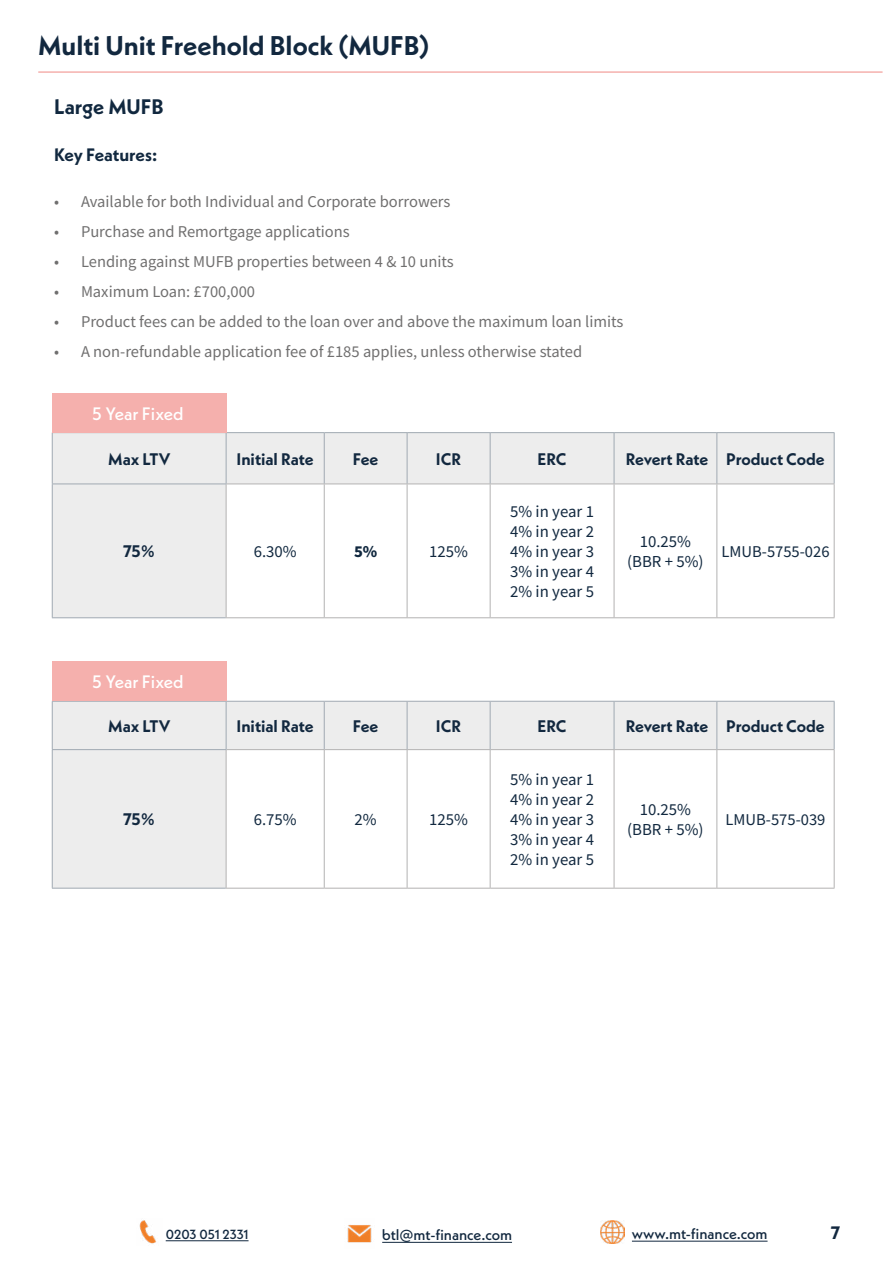
<style>
.page{position:relative;width:893px;height:1263px;background:#fff}
.page>*{position:absolute;margin:0;border:0;box-sizing:border-box;transform-origin:0 0}
.t1{font:700 27px "Neue Kabel";color:#12283f}
.t2{font:700 21px "Neue Kabel";color:#11283f}
.t3{font:500 18px "Neue Kabel";letter-spacing:-.005em;color:#fff}
.t4{font:700 18px "Neue Kabel";letter-spacing:-.005em;color:#11283f}
.t5{font:700 18px "Neue Kabel";color:#12283f}
.t6{font:16.8px/20.1px "Source Sans Pro";color:#11283f;text-align:justify}
.t7{font:700 16.8px "Neue Kabel";color:#12283f}
.t8{font:700 16.8px "Source Sans Pro";color:#11283f}
.t9{font:16.5px "Source Sans Pro";color:#706f6f}
.t10{font:16.5px "Source Sans Pro";color:#11283f}
.t11{font:500 15.15px "Neue Kabel";color:#12283f}
.t12{font:500 13.2px "Neue Kabel";letter-spacing:-.01em;color:#12283f}
</style>
<div class="page">
<div style="left:53px;top:433px;width:781px;height:184px;background:#ededed"></div>
<svg style="left:227px;top:484px;width:607px;height:133px"></svg>
<hr style="left:226px;top:483px;width:98px;height:1px;background:#b3b2b2">
<hr style="left:226px;top:484px;width:1px;height:133px;background:#b3b2b2">
<hr style="left:324px;top:483px;width:83px;height:1px;background:#b3b2b2">
<hr style="left:324px;top:484px;width:1px;height:133px;background:#b3b2b2">
<hr style="left:407px;top:483px;width:83px;height:1px;background:#b3b2b2">
<hr style="left:407px;top:484px;width:1px;height:133px;background:#b3b2b2">
<hr style="left:490px;top:483px;width:124px;height:1px;background:#b3b2b2">
<hr style="left:490px;top:484px;width:1px;height:133px;background:#b3b2b2">
<hr style="left:614px;top:483px;width:103px;height:1px;background:#b3b2b2">
<hr style="left:614px;top:484px;width:1px;height:133px;background:#b3b2b2">
<hr style="left:717px;top:483px;width:117px;height:1px;background:#b3b2b2">
<hr style="left:716px;top:484px;width:1px;height:133px;background:#b3b2b2">
<hr style="left:834px;top:484px;width:1px;height:133px;background:#b3b2b2">
<hr style="left:226px;top:617px;width:98px;height:1px;background:#b3b2b2">
<hr style="left:324px;top:617px;width:83px;height:1px;background:#b3b2b2">
<hr style="left:407px;top:617px;width:83px;height:1px;background:#b3b2b2">
<hr style="left:490px;top:617px;width:124px;height:1px;background:#b3b2b2">
<hr style="left:614px;top:617px;width:103px;height:1px;background:#b3b2b2">
<hr style="left:717px;top:617px;width:117px;height:1px;background:#b3b2b2">
<hr style="left:52px;top:433px;width:1px;height:50px;background:#a0a9b2">
<hr style="left:226px;top:432px;width:98px;height:1px;background:#a0a9b2">
<hr style="left:226px;top:433px;width:1px;height:50px;background:#a0a9b2">
<hr style="left:324px;top:432px;width:83px;height:1px;background:#a0a9b2">
<hr style="left:324px;top:433px;width:1px;height:50px;background:#a0a9b2">
<hr style="left:407px;top:432px;width:83px;height:1px;background:#a0a9b2">
<hr style="left:407px;top:433px;width:1px;height:50px;background:#a0a9b2">
<hr style="left:490px;top:432px;width:124px;height:1px;background:#a0a9b2">
<hr style="left:490px;top:433px;width:1px;height:50px;background:#a0a9b2">
<hr style="left:614px;top:432px;width:103px;height:1px;background:#a0a9b2">
<hr style="left:614px;top:433px;width:1px;height:50px;background:#a0a9b2">
<hr style="left:717px;top:432px;width:117px;height:1px;background:#a0a9b2">
<hr style="left:716px;top:433px;width:1px;height:50px;background:#a0a9b2">
<hr style="left:834px;top:433px;width:1px;height:50px;background:#a0a9b2">
<hr style="left:52px;top:483px;width:174px;height:1px;background:#a0a9b2">
<hr style="left:52px;top:484px;width:1px;height:133px;background:#a0a9b2">
<hr style="left:52px;top:617px;width:174px;height:1px;background:#a0a9b2">
<div style="left:52px;top:393px;width:174px;height:40px;background:#f5b0ad"></div>
<div style="left:53px;top:702px;width:781px;height:186px;background:#ededed"></div>
<svg style="left:227px;top:750px;width:607px;height:138px"></svg>
<hr style="left:226px;top:749px;width:98px;height:1px;background:#b3b2b2">
<hr style="left:226px;top:750px;width:1px;height:138px;background:#b3b2b2">
<hr style="left:324px;top:749px;width:83px;height:1px;background:#b3b2b2">
<hr style="left:324px;top:750px;width:1px;height:138px;background:#b3b2b2">
<hr style="left:407px;top:749px;width:83px;height:1px;background:#b3b2b2">
<hr style="left:407px;top:750px;width:1px;height:138px;background:#b3b2b2">
<hr style="left:490px;top:749px;width:124px;height:1px;background:#b3b2b2">
<hr style="left:490px;top:750px;width:1px;height:138px;background:#b3b2b2">
<hr style="left:614px;top:749px;width:103px;height:1px;background:#b3b2b2">
<hr style="left:614px;top:750px;width:1px;height:138px;background:#b3b2b2">
<hr style="left:717px;top:749px;width:117px;height:1px;background:#b3b2b2">
<hr style="left:716px;top:750px;width:1px;height:138px;background:#b3b2b2">
<hr style="left:834px;top:750px;width:1px;height:138px;background:#b3b2b2">
<hr style="left:226px;top:888px;width:98px;height:1px;background:#b3b2b2">
<hr style="left:324px;top:888px;width:83px;height:1px;background:#b3b2b2">
<hr style="left:407px;top:888px;width:83px;height:1px;background:#b3b2b2">
<hr style="left:490px;top:888px;width:124px;height:1px;background:#b3b2b2">
<hr style="left:614px;top:888px;width:103px;height:1px;background:#b3b2b2">
<hr style="left:717px;top:888px;width:117px;height:1px;background:#b3b2b2">
<hr style="left:52px;top:701px;width:174px;height:1px;background:#a0a9b2">
<hr style="left:52px;top:702px;width:1px;height:47px;background:#a0a9b2">
<hr style="left:226px;top:701px;width:98px;height:1px;background:#a0a9b2">
<hr style="left:226px;top:702px;width:1px;height:47px;background:#a0a9b2">
<hr style="left:324px;top:701px;width:83px;height:1px;background:#a0a9b2">
<hr style="left:324px;top:702px;width:1px;height:47px;background:#a0a9b2">
<hr style="left:407px;top:701px;width:83px;height:1px;background:#a0a9b2">
<hr style="left:407px;top:702px;width:1px;height:47px;background:#a0a9b2">
<hr style="left:490px;top:701px;width:124px;height:1px;background:#a0a9b2">
<hr style="left:490px;top:702px;width:1px;height:47px;background:#a0a9b2">
<hr style="left:614px;top:701px;width:103px;height:1px;background:#a0a9b2">
<hr style="left:614px;top:702px;width:1px;height:47px;background:#a0a9b2">
<hr style="left:717px;top:701px;width:117px;height:1px;background:#a0a9b2">
<hr style="left:716px;top:702px;width:1px;height:47px;background:#a0a9b2">
<hr style="left:834px;top:702px;width:1px;height:47px;background:#a0a9b2">
<hr style="left:52px;top:749px;width:174px;height:1px;background:#a0a9b2">
<hr style="left:52px;top:750px;width:1px;height:138px;background:#a0a9b2">
<hr style="left:52px;top:888px;width:174px;height:1px;background:#a0a9b2">
<hr style="left:38px;top:71px;width:845px;height:2px;background:#f5b0ad">
<div style="left:52px;top:661px;width:174px;height:40px;background:#f5b0ad"></div>
<hr style="left:166px;top:1240px;width:83px;height:1px;background:#12283f">
<hr style="left:382px;top:1242px;width:130px;height:1px;background:#12283f">
<hr style="left:632px;top:1241px;width:135px;height:1px;background:#12283f">
<img style="left:347px;top:1225px;width:25px;height:18px">
<img style="left:139px;top:1220px;width:18px;height:24px">
<img style="left:600px;top:1220px;width:24px;height:24px">
<h1 class="t1" style="left:38px;top:29px;width:393px">Multi Unit Freehold Block (MUFB)</h1>
<p class="t2" style="left:54px;top:94px;width:111px">Large MUFB</p>
<p class="t4" style="left:54px;top:143px;width:105px">Key Features:</p>
<p class="t9" style="left:54px;top:191px;width:398px">• Available for both Individual and Corporate borrowers</p>
<p class="t9" style="left:54px;top:221px;width:297px">• Purchase and Remortgage applications</p>
<p class="t9" style="left:54px;top:251px;width:401px">• Lending against MUFB properties between 4 &amp; 10 units</p>
<p class="t9" style="left:54px;top:281px;width:203px">• Maximum Loan: £700,000</p>
<p class="t9" style="left:54px;top:311px;width:571px">• Product fees can be added to the loan over and above the maximum loan limits</p>
<p class="t9" style="left:54px;top:341px;width:530px">• A non-refundable application fee of £185 applies, unless otherwise stated</p>
<p class="t3" style="left:92px;top:402px;width:93px">5 Year Fixed</p>
<p class="t7" style="left:108px;top:448px;width:64px">Max LTV</p>
<p class="t7" style="left:237px;top:448px;width:79px">Initial Rate</p>
<p class="t7" style="left:353px;top:448px;width:27px">Fee</p>
<p class="t7" style="left:436px;top:448px;width:27px">ICR</p>
<p class="t7" style="left:537px;top:448px;width:31px">ERC</p>
<p class="t7" style="left:626px;top:448px;width:201px">Revert Rate Product Code</p>
<p class="t7" style="left:123px;top:541px;width:33px">75%</p>
<p class="t6" style="left:254px;top:541px;width:44px">6.30%</p>
<p class="t8" style="left:354px;top:540px;width:25px">5%</p>
<p class="t6" style="left:429px;top:541px;width:40px">125%</p>
<p class="t3" style="left:92px;top:670px;width:93px">5 Year Fixed</p>
<p class="t6" style="left:510px;top:501px;width:85px">5% in year 1<br>4% in year 2<br>4% in year 3<br>3% in year 4<br>2% in year 5</p>
<p class="t6" style="left:627px;top:531px;width:78px;text-align:center">10.25% (BBR + 5%)</p>
<p class="t10" style="left:721px;top:541px;width:110px">LMUB-5755-026</p>
<p class="t7" style="left:108px;top:715px;width:64px">Max LTV</p>
<p class="t7" style="left:237px;top:715px;width:79px">Initial Rate</p>
<p class="t7" style="left:353px;top:715px;width:27px">Fee</p>
<p class="t7" style="left:436px;top:715px;width:27px">ICR</p>
<p class="t7" style="left:537px;top:715px;width:31px">ERC</p>
<p class="t7" style="left:626px;top:715px;width:201px">Revert Rate Product Code</p>
<p class="t7" style="left:123px;top:809px;width:33px">75%</p>
<p class="t6" style="left:254px;top:809px;width:44px">6.75%</p>
<p class="t6" style="left:355px;top:809px;width:24px">2%</p>
<p class="t6" style="left:429px;top:809px;width:40px">125%</p>
<p class="t6" style="left:510px;top:769px;width:85px">5% in year 1<br>4% in year 2<br>4% in year 3<br>3% in year 4<br>2% in year 5</p>
<p class="t6" style="left:627px;top:799px;width:78px;text-align:center">10.25% (BBR + 5%)</p>
<p class="t10" style="left:726px;top:809px;width:101px">LMUB-575-039</p>
<p class="t12" style="left:166px;top:1226px;width:84px">0203 051 2331</p>
<p class="t11" style="left:382px;top:1225px;width:131px">btl@mt-finance.com</p>
<p class="t11" style="left:632px;top:1224px;width:137px">www.mt-finance.com</p>
<p class="t5" style="left:831px;top:1221px;width:11px">7</p>
</div>
